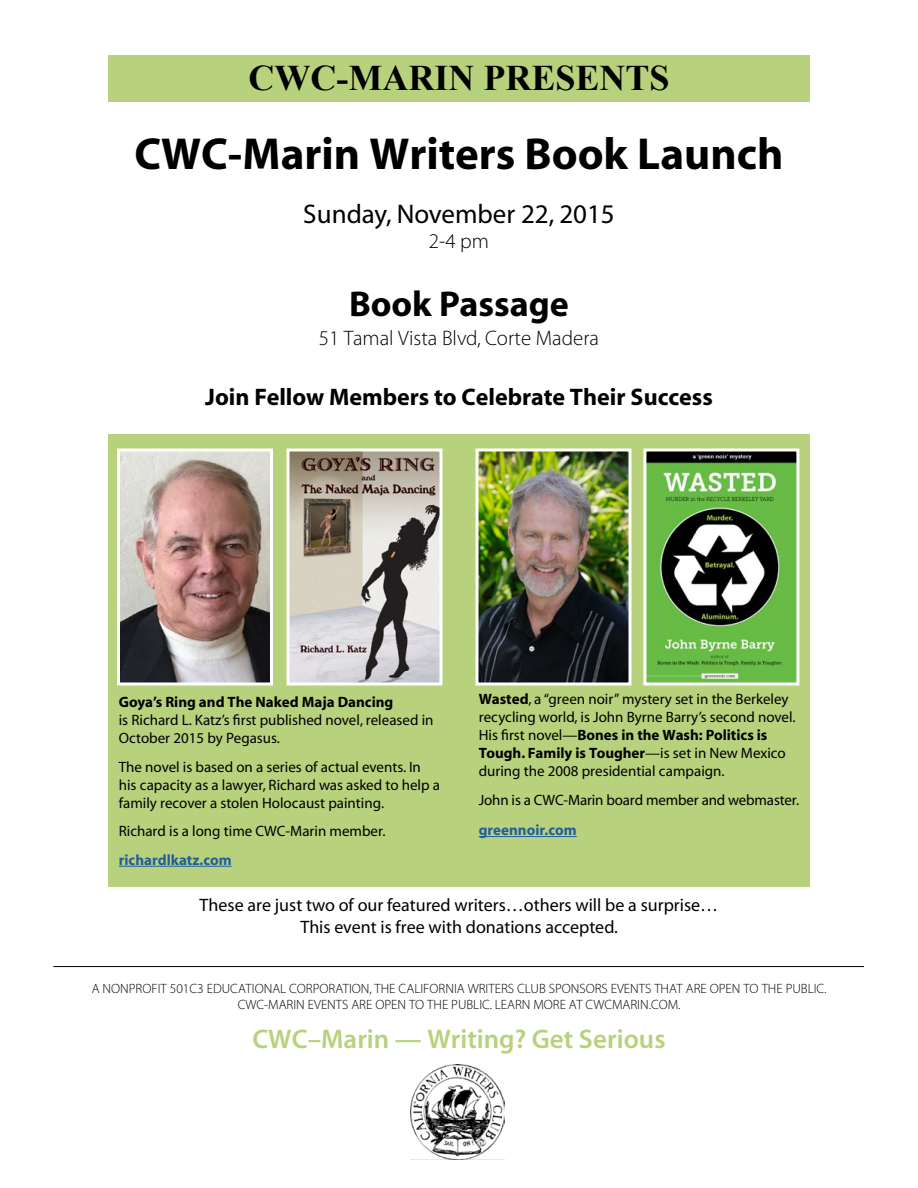
<style>
.page{position:relative;width:918px;height:1188px;background:#fff}
.page>*{position:absolute;margin:0;border:0;box-sizing:border-box;transform-origin:0 0}
.t1{font:45px "Myriad MM 700 600";color:#000}
.t2{font:700 36px "Times New Roman";color:#000}
.t3{font:36px "Myriad MM 700 600";color:#000}
.t4{font:27px "Myriad MM 565 600";color:#b8d17c}
.t5{font:27px "Myriad MM 400 600";color:#000}
.t6{font:24px "Myriad MM 700 600";color:#000}
.t7{font:21px "Myriad MM 215 600";color:#000}
.t8{font:18px/21.6px "Myriad MM 400 600";color:#000;text-align:center}
.t9{font:15px/18px "Myriad MM 400 600";color:#000}
.t10{font:15px/18px "Myriad MM 700 600";color:#000}
.t11{font:15px "Myriad MM 700 600";color:#215e9e}
.t12{font:13.5px/16.2px "Myriad MM 215 600";color:#000;text-align:center}
.s1{font-family:"Myriad MM 700 600"}
.s2{font-family:"Myriad MM 400 600"}
</style>
<div class="page">
<div style="left:108px;top:434px;width:702px;height:452px;background:#b8d17c"></div>
<img style="left:290px;top:452px;width:148px;height:230px">
<div style="left:286px;top:448px;width:156px;height:238px;border:3px solid #fff"></div>
<img style="left:121px;top:452px;width:148px;height:230px">
<div style="left:117px;top:448px;width:156px;height:238px;border:3px solid #fff"></div>
<img style="left:480px;top:452px;width:148px;height:230px">
<div style="left:476px;top:448px;width:156px;height:238px;border:3px solid #fff"></div>
<img style="left:647px;top:452px;width:148px;height:230px">
<div style="left:643px;top:448px;width:156px;height:238px;border:3px solid #fff"></div>
<hr style="left:53px;top:966px;width:811px;height:1px;background:#000">
<div style="left:108px;top:55px;width:702px;height:47px;background:#b8d17c"></div>
<img style="left:410px;top:1065px;width:94px;height:94px">
<hr style="left:119px;top:866px;width:113px;height:1px;background:#215e9e">
<hr style="left:479px;top:836px;width:98px;height:1px;background:#215e9e">
<h2 class="t2" style="left:248px;top:53px;width:422px">CWC-MARIN PRESENTS</h2>
<h1 class="t1" style="left:134px;top:132px;width:651px">CWC-Marin Writers Book Launch</h1>
<h3 class="t5" style="left:303px;top:201px;width:313px">Sunday, November 22, 2015</h3>
<h3 class="t7" style="left:429px;top:231px;width:62px">2-4 pm</h3>
<h2 class="t3" style="left:349px;top:287px;width:221px">Book Passage</h2>
<h3 class="t7" style="left:319px;top:327px;width:282px">51 Tamal Vista Blvd, Corte Madera</h3>
<h3 class="t6" style="left:205px;top:385px;width:509px">Join Fellow Members to Celebrate Their Success</h3>
<p class="t10" style="left:119px;top:694px;width:276px">Goya’s Ring and The Naked Maja Dancing</p>
<p class="t9" style="left:119px;top:712px;width:316px">is Richard L. Katz’s first published novel, released in<br>October 2015 by Pegasus.</p>
<p class="t9" style="left:119px;top:758px;width:323px">The novel is based on a series of actual events. In his capacity as a lawyer, Richard was asked to help a family recover a stolen Holocaust painting.</p>
<p class="t9" style="left:119px;top:823px;width:268px">Richard is a long time CWC-Marin member.</p>
<p class="t11" style="left:119px;top:852px;width:114px">richardlkatz.com</p>
<p class="t9" style="left:479px;top:691px;width:318px"><span class="s1">Wasted</span>, a “green noir” mystery set in the Berkeley recycling world, is John Byrne Barry’s second novel.</p>
<p class="t10" style="left:479px;top:727px;width:309px"><span class="s2">His first novel—</span>Bones in the Wash: Politics is<br>Tough. Family is Tougher<span class="s2">—is set in New Mexico</span></p>
<p class="t9" style="left:479px;top:758px;width:322px;line-height:28.5px">during the 2008 presidential campaign.<br>John is a CWC-Marin board member and webmaster.</p>
<p class="t11" style="left:479px;top:823px;width:99px">greennoir.com</p>
<p class="t8" style="left:200px;top:895px;width:520px">These are just two of our featured writers…others will be a surprise…<br>This event is free with donations accepted.</p>
<p class="t12" style="left:92px;top:981px;width:736px">A NONPROFIT 501C3 EDUCATIONAL CORPORATION, THE CALIFORNIA WRITERS CLUB SPONSORS EVENTS THAT ARE OPEN TO THE PUBLIC.<br>CWC-MARIN EVENTS ARE OPEN TO THE PUBLIC. LEARN MORE AT CWCMARIN.COM.</p>
<h3 class="t4" style="left:252px;top:1026px;width:415px">CWC–Marin — Writing? Get Serious</h3>
</div>
